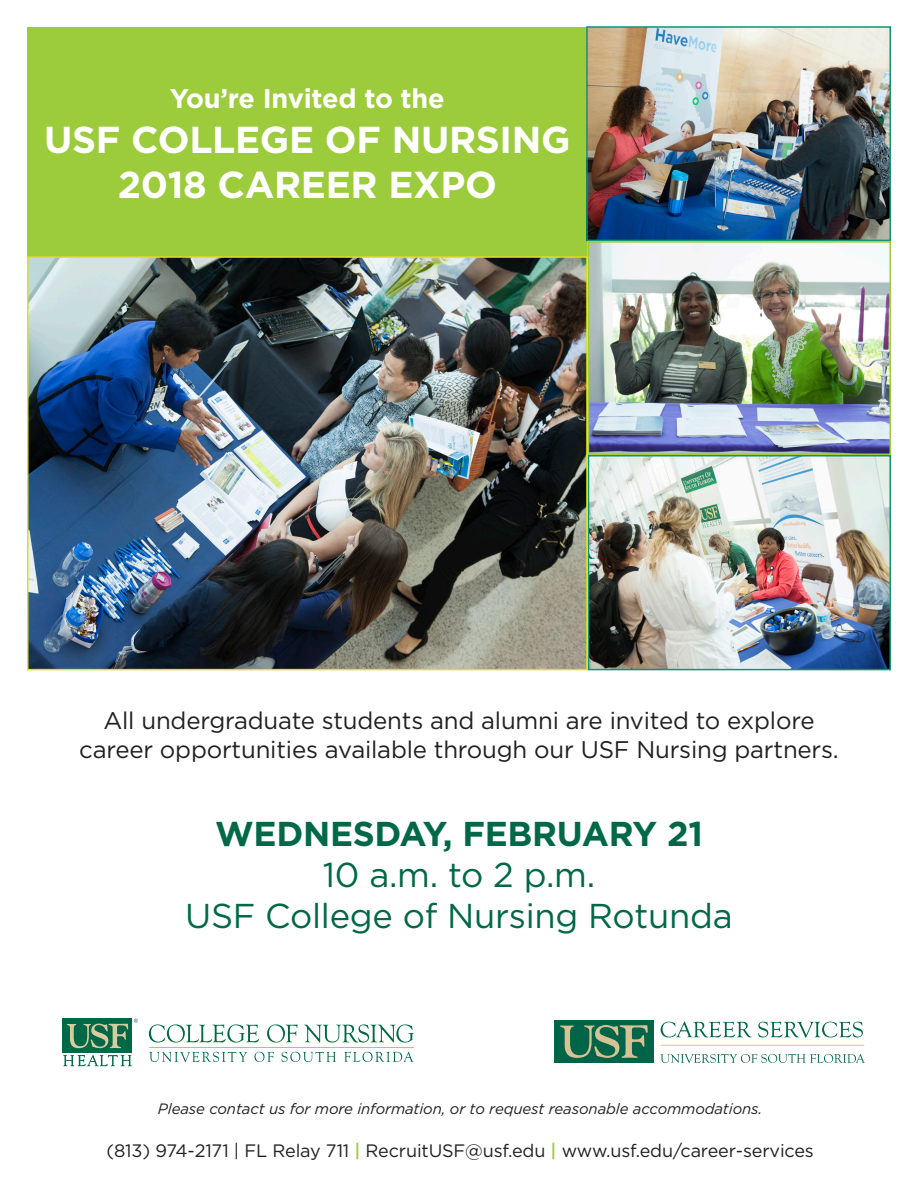
<style>
.page{position:relative;width:918px;height:1188px;background:#fff}
.page>*{position:absolute;margin:0;border:0;box-sizing:border-box;transform-origin:0 0}
.t1{font:700 37.5px "Gotham";letter-spacing:-.01em;color:#fff}
.t2{font:34.5px "Gotham";letter-spacing:-.01em;color:#006847}
.t3{font:700 34.5px "Gotham";letter-spacing:-.01em;color:#006847}
.t4{font:700 27px "Gotham";letter-spacing:-.01em;color:#fff}
.t5{font:24px/28.8px "Gotham";letter-spacing:-.01em;color:#231f20;text-align:center}
.t6{font:18px "Gotham";letter-spacing:-.01em;color:#231f20}
.t7{font:italic 15px "Gotham";letter-spacing:-.01em;color:#231f20}
.s1{font-weight:500;color:#9ccb3b}
</style>
<div class="page">
<div style="left:28px;top:28px;width:559px;height:228px;background:#9ccb3b"></div>
<div style="left:27px;top:27px;width:561px;height:230px;border:2px solid #9ccb3b"></div>
<img style="left:589px;top:29px;width:299px;height:209px">
<div style="left:586px;top:26px;width:305px;height:215px;border:2px solid #119374"></div>
<img style="left:591px;top:244px;width:297px;height:208px">
<div style="left:588px;top:241px;width:303px;height:214px;border:2px solid #9ccb3b"></div>
<img style="left:591px;top:458px;width:297px;height:209px">
<div style="left:588px;top:455px;width:303px;height:215px;border:2px solid #119374"></div>
<img style="left:30px;top:259px;width:555px;height:408px">
<div style="left:27px;top:256px;width:561px;height:414px;border:2px solid #dbe11e"></div>
<div style="left:555px;top:1021px;width:99px;height:42px;background:#006548"></div>
<svg style="left:560px;top:1025px;width:88px;height:33px"></svg>
<svg style="left:660px;top:1054px;width:205px;height:9px"></svg>
<hr style="left:661px;top:1045px;width:203px;height:1px;background:#d6c294">
<svg style="left:661px;top:1021px;width:91px;height:16px"></svg>
<svg style="left:758px;top:1022px;width:105px;height:16px"></svg>
<div style="left:63px;top:1019px;width:69px;height:34px;background:#006847"></div>
<svg style="left:63px;top:1055px;width:69px;height:11px"></svg>
<svg style="left:67px;top:1019px;width:71px;height:29px"></svg>
<svg style="left:149px;top:1024px;width:110px;height:19px"></svg>
<svg style="left:267px;top:1024px;width:31px;height:19px"></svg>
<svg style="left:304px;top:1024px;width:110px;height:19px"></svg>
<svg style="left:149px;top:1052px;width:98px;height:10px"></svg>
<svg style="left:254px;top:1052px;width:20px;height:10px"></svg>
<svg style="left:281px;top:1052px;width:55px;height:10px"></svg>
<svg style="left:344px;top:1052px;width:70px;height:10px"></svg>
<hr style="left:149px;top:1047px;width:265px;height:1px;background:#ccb576">
<p class="t4" style="left:170px;top:80px;width:276px">You’re Invited to the</p>
<p class="t1" style="left:44px;top:115px;width:528px">USF COLLEGE OF NURSING</p>
<p class="t1" style="left:118px;top:160px;width:381px">2018 CAREER EXPO</p>
<p class="t5" style="left:79px;top:706px;width:761px">All undergraduate students and alumni are invited to explore career opportunities available through our USF Nursing partners.</p>
<p class="t3" style="left:215px;top:811px;width:489px">WEDNESDAY, FEBRUARY 21</p>
<p class="t2" style="left:323px;top:853px;width:274px">10 a.m. to 2 p.m.</p>
<p class="t2" style="left:185px;top:894px;width:549px">USF College of Nursing Rotunda</p>
<p class="t7" style="left:158px;top:1099px;width:606px">Please contact us for more information, or to request reasonable accommodations.</p>
<p class="t6" style="left:106px;top:1139px;width:709px">(813) 974-2171 | FL Relay 711 <span class="s1">|</span> RecruitUSF@usf.edu <span class="s1">|</span> www.usf.edu/career-services</p>
</div>
